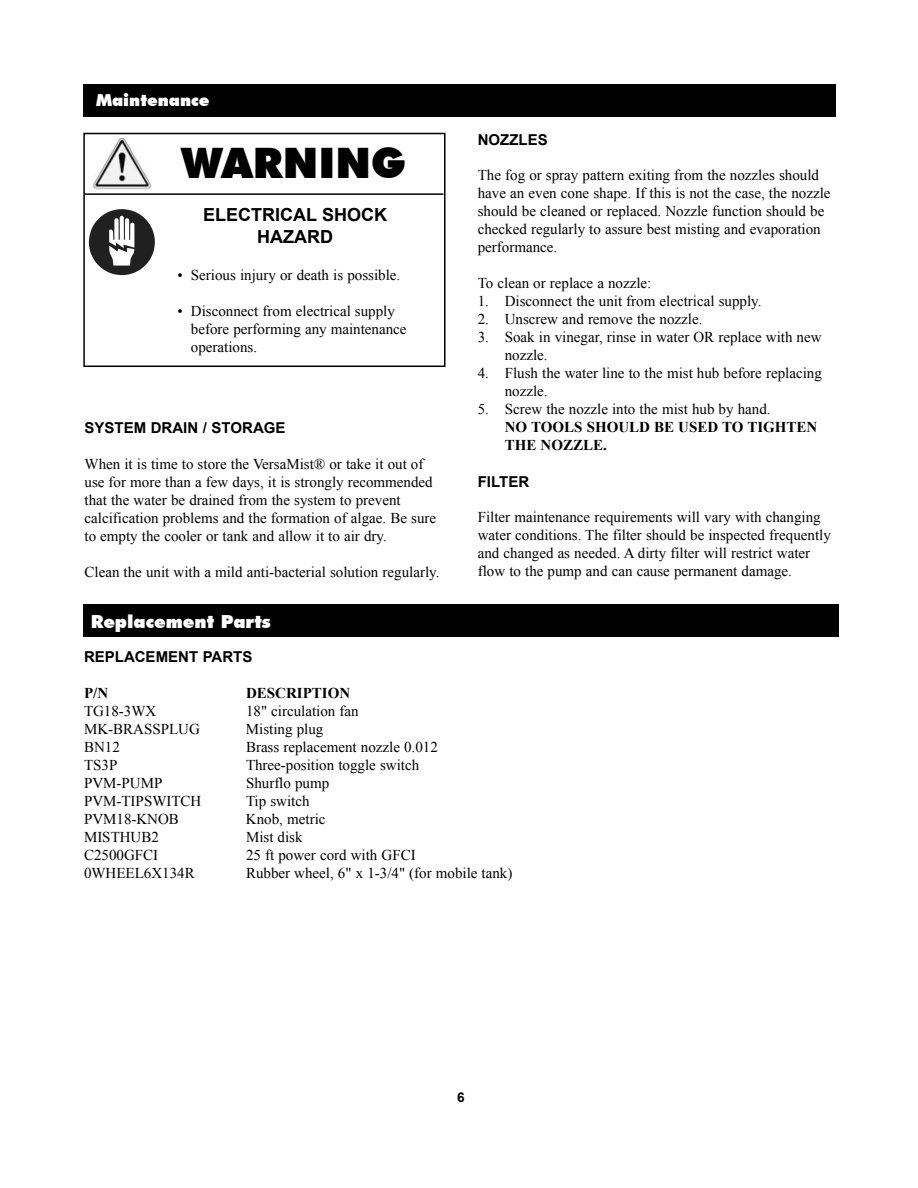
<style>
.page{position:relative;width:918px;height:1188px;background:#fff}
.page>*{position:absolute;margin:0;border:0;box-sizing:border-box;transform-origin:0 0}
.t1{font:900 42px "Futura BT";color:#000}
.t2{font:700 18px/21.6px "Arial";color:#000;text-align:center}
.t3{font:900 18px "Futura BT";color:#fff}
.t4{font:900 16.5px "Futura BT";color:#fff}
.t5{font:15px/18px "Times New Roman";color:#000}
.t6{font:700 15px/18px "Times New Roman";color:#000}
.t7{font:700 15px "Arial";color:#000}
.t8{font:700 13.5px "Arial";color:#000}
</style>
<div class="page">
<div style="left:83px;top:84px;width:752px;height:33px;background:#000"></div>
<div style="left:83px;top:133px;width:363px;height:234px;border:2px solid #000"></div>
<hr style="left:84px;top:193px;width:359px;height:2px;background:#000">
<img style="left:93px;top:138px;width:59px;height:51px">
<svg style="left:89px;top:209px;width:66px;height:66px"></svg>
<div style="left:84px;top:605px;width:755px;height:32px;background:#000"></div>
<p class="t4" style="left:96px;top:90px;width:115px">Maintenance</p>
<p class="t7" style="left:478px;top:131px;width:72px">NOZZLES</p>
<p class="t5" style="left:478px;top:166px;width:354px">The fog or spray pattern exiting from the nozzles should have an even cone shape. If this is not the case, the nozzle should be cleaned or replaced. Nozzle function should be checked regularly to assure best misting and evaporation performance.</p>
<p class="t5" style="left:478px;top:274px;width:175px">To clean or replace a nozzle:</p>
<p class="t5" style="left:478px;top:292px;width:285px">1. Disconnect the unit from electrical supply.</p>
<p class="t5" style="left:478px;top:310px;width:226px">2. Unscrew and remove the nozzle.</p>
<p class="t5" style="left:505px;top:328px;width:318px;text-indent:-27px">3. Soak in vinegar, rinse in water OR replace with new nozzle.</p>
<p class="t5" style="left:505px;top:364px;width:319px;text-indent:-27px">4. Flush the water line to the mist hub before replacing nozzle.</p>
<p class="t5" style="left:478px;top:400px;width:294px">5. Screw the nozzle into the mist hub by hand.</p>
<p class="t6" style="left:505px;top:418px;width:314px">NO TOOLS SHOULD BE USED TO TIGHTEN<br>THE NOZZLE.</p>
<p class="t7" style="left:478px;top:473px;width:53px">FILTER</p>
<p class="t5" style="left:478px;top:508px;width:355px">Filter maintenance requirements will vary with changing water conditions. The filter should be inspected frequently and changed as needed. A dirty filter will restrict water flow to the pump and can cause permanent damage.</p>
<h1 class="t1" style="left:182px;top:138px;width:226px">WARNING</h1>
<p class="t2" style="left:203px;top:204px;width:186px">ELECTRICAL SHOCK<br>HAZARD</p>
<p class="t5" style="left:177px;top:266px;width:224px">• Serious injury or death is possible.</p>
<p class="t5" style="left:191px;top:302px;width:217px;text-indent:-14px">• Disconnect from electrical supply before performing any maintenance operations.</p>
<p class="t7" style="left:85px;top:419px;width:203px">SYSTEM DRAIN / STORAGE</p>
<p class="t5" style="left:85px;top:454px;width:353px">When it is time to store the VersaMist® or take it out of use for more than a few days, it is strongly recommended that the water be drained from the system to prevent calcification problems and the formation of algae. Be sure to empty the cooler or tank and allow it to air dry.</p>
<p class="t5" style="left:85px;top:562px;width:356px">Clean the unit with a mild anti-bacterial solution regularly.</p>
<p class="t3" style="left:91px;top:611px;width:181px">Replacement Parts</p>
<p class="t7" style="left:84px;top:649px;width:170px">REPLACEMENT PARTS</p>
<p class="t6" style="left:84px;top:684px;width:26px">P/N</p>
<p class="t6" style="left:246px;top:684px;width:106px">DESCRIPTION</p>
<p class="t5" style="left:84px;top:702px;width:74px">TG18-3WX</p>
<p class="t5" style="left:246px;top:702px;width:114px">18" circulation fan</p>
<p class="t5" style="left:84px;top:720px;width:117px">MK-BRASSPLUG</p>
<p class="t5" style="left:246px;top:720px;width:79px">Misting plug</p>
<p class="t5" style="left:84px;top:738px;width:37px">BN12</p>
<p class="t5" style="left:246px;top:738px;width:193px">Brass replacement nozzle 0.012</p>
<p class="t5" style="left:84px;top:756px;width:35px">TS3P</p>
<p class="t5" style="left:246px;top:756px;width:175px">Three-position toggle switch</p>
<p class="t5" style="left:84px;top:774px;width:80px">PVM-PUMP</p>
<p class="t5" style="left:246px;top:774px;width:85px">Shurflo pump</p>
<p class="t5" style="left:84px;top:792px;width:119px">PVM-TIPSWITCH</p>
<p class="t5" style="left:246px;top:792px;width:65px">Tip switch</p>
<p class="t5" style="left:84px;top:810px;width:96px">PVM18-KNOB</p>
<p class="t5" style="left:246px;top:810px;width:81px">Knob, metric</p>
<p class="t5" style="left:84px;top:828px;width:76px">MISTHUB2</p>
<p class="t5" style="left:246px;top:828px;width:58px">Mist disk</p>
<p class="t5" style="left:84px;top:846px;width:76px">C2500GFCI</p>
<p class="t5" style="left:246px;top:846px;width:171px">25 ft power cord with GFCI</p>
<p class="t5" style="left:84px;top:864px;width:112px">0WHEEL6X134R</p>
<p class="t5" style="left:246px;top:864px;width:268px">Rubber wheel, 6" x 1-3/4" (for mobile tank)</p>
<p class="t8" style="left:457px;top:1090px;width:9px">6</p>
</div>
